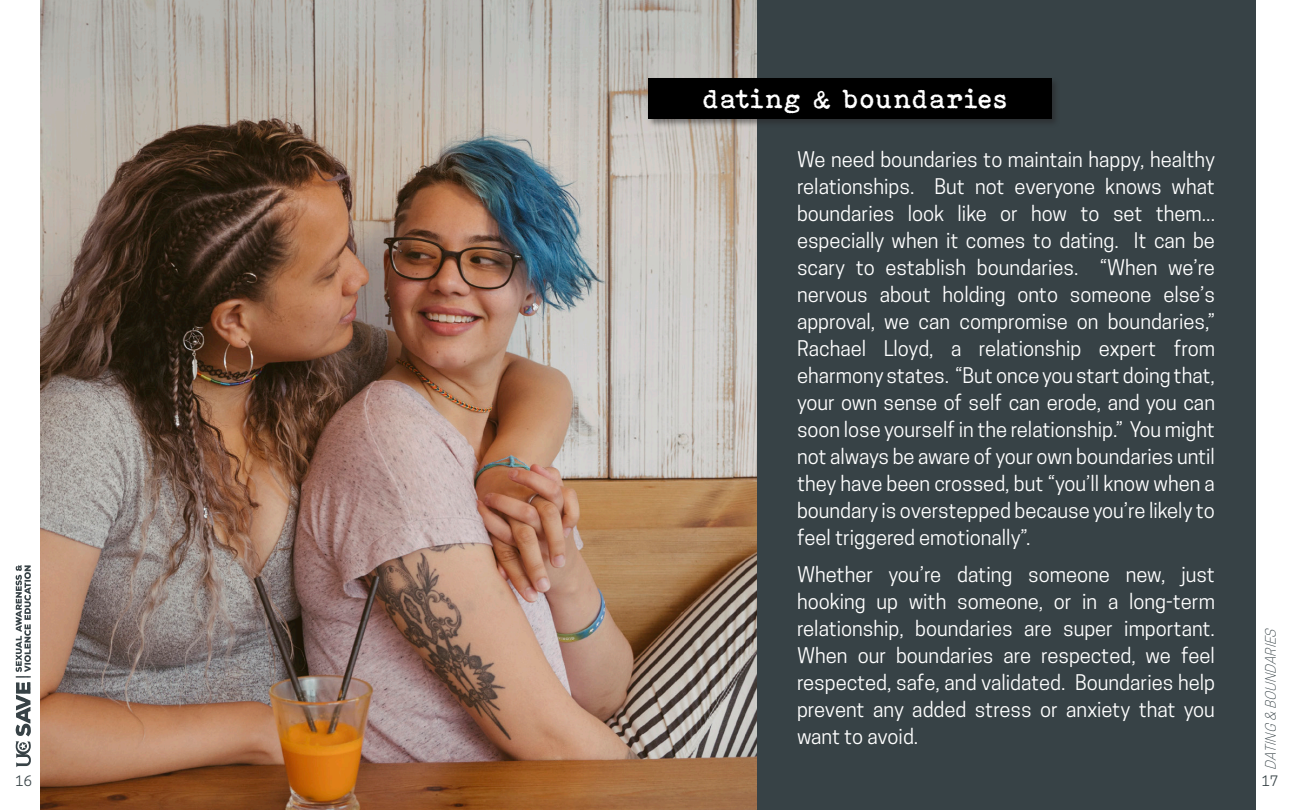
<style>
.page{position:relative;width:1296px;height:810px;background:#fff}
.page>*{position:absolute;margin:0;border:0;box-sizing:border-box;transform-origin:0 0}
.t1{font:27px "Bohemian Typewriter";color:#fff}
.t2{font:20.25px/27px "Cooper Hewitt";color:#fff;text-align:justify}
.t3{font:italic 300 13.5px "Cooper Hewitt";color:#374246}
.t4{font:13.5px "Cooper Hewitt";color:#374246}
</style>
<div class="page">
<svg style="left:16px;top:565px;width:15px;height:202px"></svg>
<img style="left:40px;top:0;width:717px;height:810px">
<div style="left:757px;top:0;width:499px;height:810px;background:#374246"></div>
<div style="left:646px;top:76px;width:414px;height:51px;background:#231f20;opacity:.48"></div>
<div style="left:648px;top:78px;width:403px;height:40px;background:#000"></div>
<p class="t1" style="left:702px;top:83px;width:307px">dating &amp; boundaries</p>
<p class="t2" style="left:797px;top:146px;width:420px">We need boundaries to maintain happy, healthy relationships. But not everyone knows what boundaries look like or how to set them... especially when it comes to dating. It can be scary to establish boundaries. “When we’re nervous about holding onto someone else’s approval, we can compromise on boundaries,” Rachael Lloyd, a relationship expert from eharmony states. “But once you start doing that, your own sense of self can erode, and you can soon lose yourself in the relationship.” You might not always be aware of your own boundaries until they have been crossed, but “you’ll know when a boundary is overstepped because you’re likely to feel triggered emotionally”.</p>
<p class="t2" style="left:797px;top:561px;width:419px">Whether you’re dating someone new, just hooking up with someone, or in a long-term relationship, boundaries are super important.<br>When our boundaries are respected, we feel respected, safe, and validated. Boundaries help prevent any added stress or anxiety that you want to avoid.</p>
<p class="t3" style="left:1263px;top:770px;width:146px;rotate:-90deg">DATING &amp; BOUNDARIES</p>
<p class="t4" style="left:16px;top:773px;width:18px">16</p>
<p class="t4" style="left:1262px;top:773px;width:18px">17</p>
</div>
